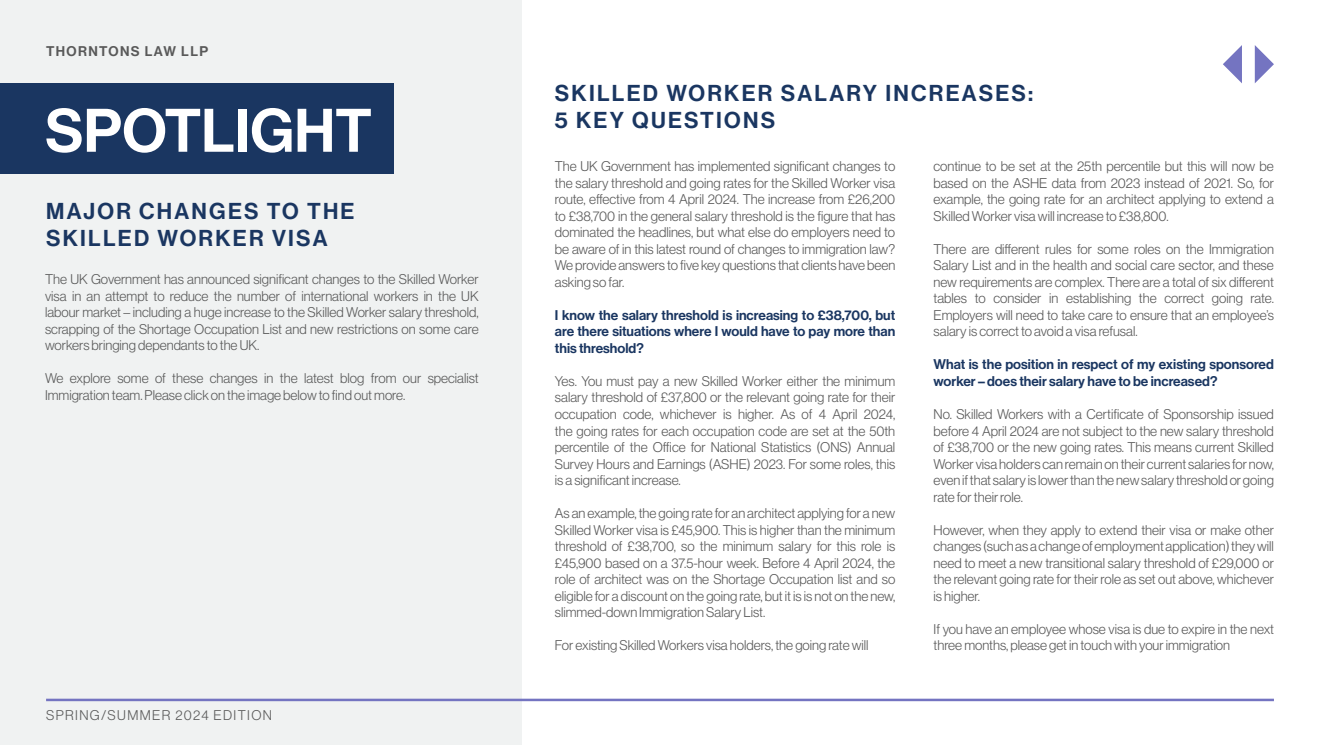
<style>
.page{position:relative;width:1319px;height:745px;background:#fff}
.page>*{position:absolute;margin:0;border:0;box-sizing:border-box;transform-origin:0 0}
.t1{font:60px "N Haas Grotesk DS Pro 65 Md";color:#fff}
.t2{font:22.5px/27px "N Haas Grotesk DS Pro 65 Md";letter-spacing:.1em;color:#1a3661}
.t3{font:13.75px/16.5px "N Haas Grotesk DS Pro 45 Lt";color:#595959;text-align:justify}
.t4{font:13.75px/16.5px "N Haas Grotesk DS Pro 65 Md";color:#1a3661}
.t5{font:13.75px "N Haas Grotesk DS Pro 45 Lt";letter-spacing:.1em;color:#595959}
.t6{font:13.75px "N Haas Grotesk DS Pro 65 Md";letter-spacing:.1em;color:#595959}
</style>
<div class="page">
<div style="left:0;top:0;width:521px;height:744px;background:#f0f2f2"></div>
<hr style="left:46px;top:698px;width:1227px;height:2px;background:#7474c1">
<svg style="left:1223px;top:46px;width:18px;height:37px"></svg>
<svg style="left:1254px;top:45px;width:19px;height:38px"></svg>
<div style="left:0;top:83px;width:393px;height:91px;background:#1a3661"></div>
<p class="t6" style="left:46px;top:43px;width:164px">THORNTONS LAW LLP</p>
<h1 class="t1" style="left:45px;top:96px;width:328px">SPOTLIGHT</h1>
<h2 class="t2" style="left:46px;top:198px;width:310px">MAJOR CHANGES TO THE<br>SKILLED WORKER VISA</h2>
<p class="t3" style="left:45px;top:271px;width:435px">The UK Government has announced significant changes to the Skilled Worker visa in an attempt to reduce the number of international workers in the UK labour market – including a huge increase to the Skilled Worker salary threshold, scrapping of the Shortage Occupation List and new restrictions on some care workers bringing dependants to the UK.</p>
<p class="t3" style="left:45px;top:370px;width:435px">We explore some of these changes in the latest blog from our specialist<br>Immigration team. Please click on the image below to find out more.</p>
<p class="t5" style="left:46px;top:707px;width:227px">SPRING/SUMMER 2024 EDITION</p>
<h2 class="t2" style="left:555px;top:80px;width:480px">SKILLED WORKER SALARY INCREASES:<br>5 KEY QUESTIONS</h2>
<p class="t3" style="left:555px;top:158px;width:342px">The UK Government has implemented significant changes to the salary threshold and going rates for the Skilled Worker visa route, effective from 4 April 2024. The increase from £26,200 to £38,700 in the general salary threshold is the figure that has dominated the headlines, but what else do employers need to be aware of in this latest round of changes to immigration law?<br>We provide answers to five key questions that clients have been asking so far.</p>
<p class="t4" style="left:555px;top:307px;width:342px;text-align:justify">I know the salary threshold is increasing to £38,700, but are there situations where I would have to pay more than this threshold?</p>
<p class="t3" style="left:555px;top:372px;width:342px">Yes. You must pay a new Skilled Worker either the minimum salary threshold of £37,800 or the relevant going rate for their occupation code, whichever is higher. As of 4 April 2024, the going rates for each occupation code are set at the 50th percentile of the Office for National Statistics (ONS) Annual Survey Hours and Earnings (ASHE) 2023. For some roles, this is a significant increase.</p>
<p class="t3" style="left:555px;top:504px;width:342px">As an example, the going rate for an architect applying for a new Skilled Worker visa is £45,900. This is higher than the minimum threshold of £38,700, so the minimum salary for this role is £45,900 based on a 37.5-hour week. Before 4 April 2024, the role of architect was on the Shortage Occupation list and so eligible for a discount on the going rate, but it is is not on the new, slimmed-down Immigration Salary List.</p>
<p class="t3" style="left:555px;top:636px;width:315px">For existing Skilled Workers visa holders, the going rate will</p>
<p class="t3" style="left:933px;top:158px;width:342px">continue to be set at the 25th percentile but this will now be based on the ASHE data from 2023 instead of 2021. So, for example, the going rate for an architect applying to extend a Skilled Worker visa will increase to £38,800.</p>
<p class="t3" style="left:933px;top:240px;width:342px">There are different rules for some roles on the Immigration Salary List and in the health and social care sector, and these new requirements are complex. There are a total of six different tables to consider in establishing the correct going rate.<br>Employers will need to take care to ensure that an employee’s salary is correct to avoid a visa refusal.</p>
<p class="t4" style="left:933px;top:356px;width:342px">What is the position in respect of my existing sponsored worker – does their salary have to be increased?</p>
<p class="t3" style="left:933px;top:405px;width:342px">No. Skilled Workers with a Certificate of Sponsorship issued before 4 April 2024 are not subject to the new salary threshold of £38,700 or the new going rates. This means current Skilled Worker visa holders can remain on their current salaries for now, even if that salary is lower than the new salary threshold or going rate for their role.</p>
<p class="t3" style="left:933px;top:521px;width:342px">However, when they apply to extend their visa or make other changes (such as a change of employment application) they will need to meet a new transitional salary threshold of £29,000 or the relevant going rate for their role as set out above, whichever is higher.</p>
<p class="t3" style="left:933px;top:620px;width:342px">If you have an employee whose visa is due to expire in the next three months, please get in touch with your immigration</p>
</div>
